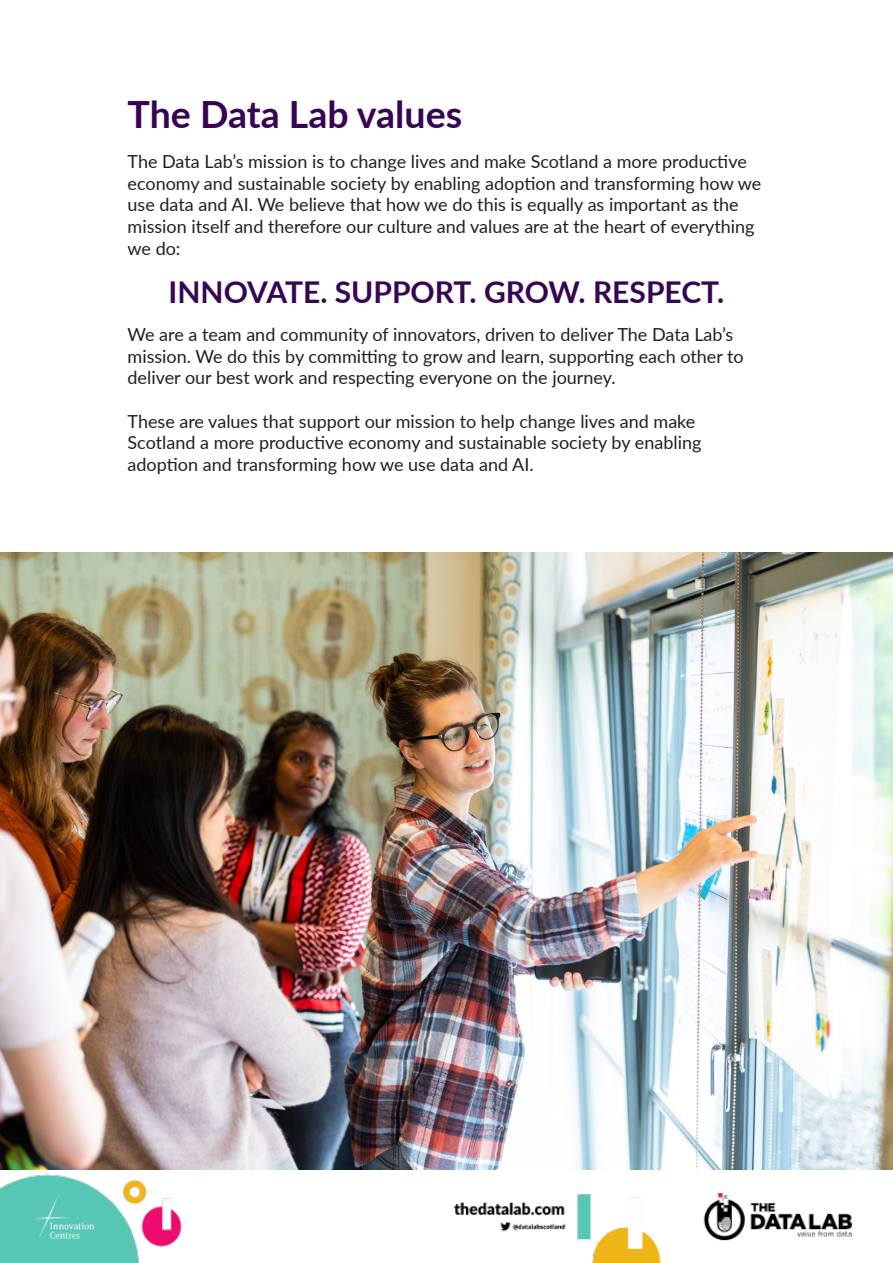
<style>
.page{position:relative;width:893px;height:1263px;background:#fff}
.page>*{position:absolute;margin:0;border:0;box-sizing:border-box;transform-origin:0 0}
.t1{font:700 37.5px "Lato";color:#380554}
.t2{font:700 30px "Lato";color:#380554}
.t3{font:18px/21.6px "Lato";color:#231f20}
</style>
<div class="page">
<img style="left:0;top:553px;width:893px;height:710px">
<p class="t1" style="left:128px;top:87px;width:336px">The Data Lab values</p>
<p class="t3" style="left:128px;top:150px;width:635px">The Data Lab’s mission is to change lives and make Scotland a more productive economy and sustainable society by enabling adoption and transforming how we use data and AI. We believe that how we do this is equally as important as the mission itself and therefore our culture and values are at the heart of everything we do:</p>
<p class="t2" style="left:169px;top:270px;width:557px">INNOVATE. SUPPORT. GROW. RESPECT.</p>
<p class="t3" style="left:128px;top:323px;width:618px">We are a team and community of innovators, driven to deliver The Data Lab’s mission. We do this by committing to grow and learn, supporting each other to deliver our best work and respecting everyone on the journey.</p>
<p class="t3" style="left:128px;top:409px;width:575px">These are values that support our mission to help change lives and make<br>Scotland a more productive economy and sustainable society by enabling adoption and transforming how we use data and AI.</p>
</div>
